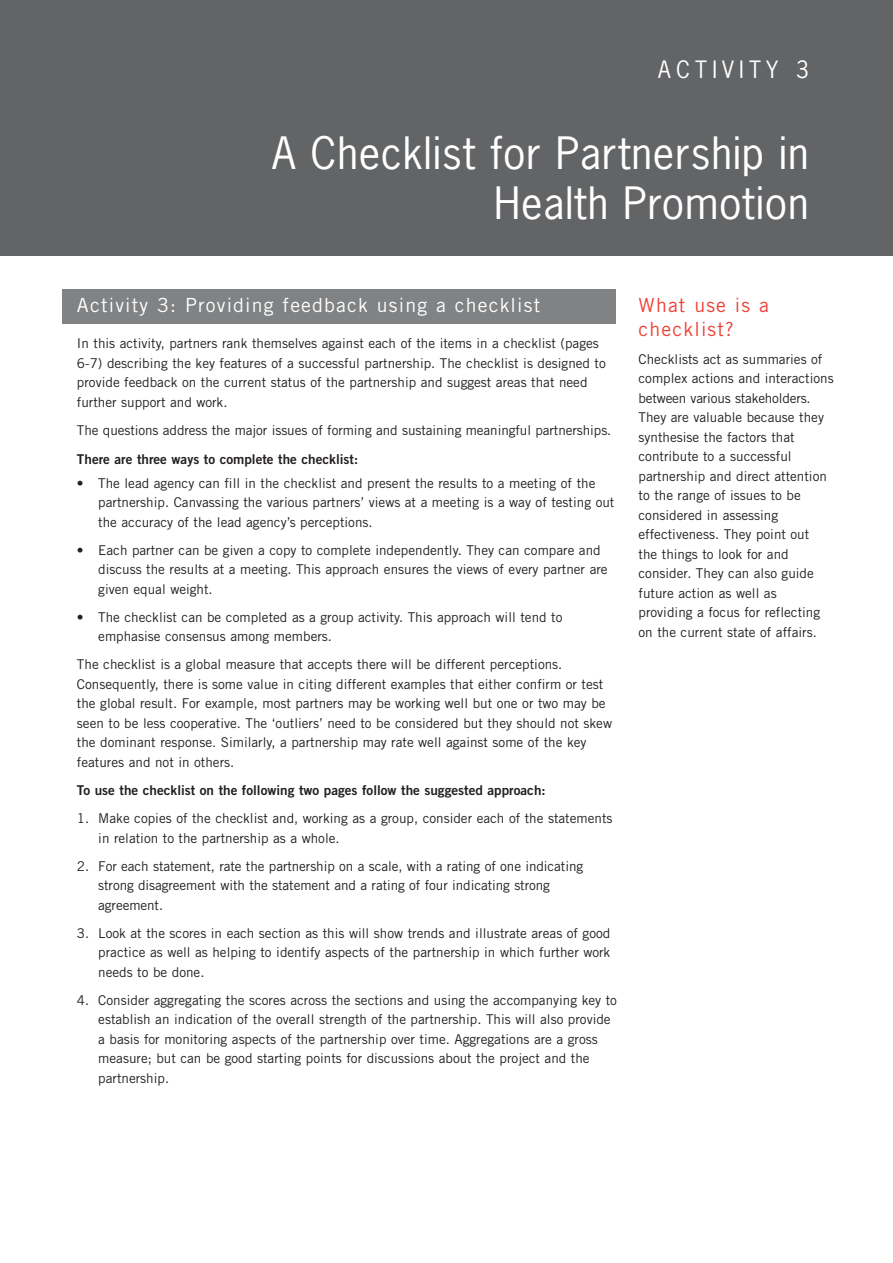
<style>
.page{position:relative;width:893px;height:1263px;background:#fff}
.page>*{position:absolute;margin:0;border:0;box-sizing:border-box;transform-origin:0 0}
.t1{font:42px/49.5px "News Gothic";letter-spacing:.015em;color:#fff;text-align:right}
.t2{font:22.5px "News Gothic";letter-spacing:.23em;color:#fff}
.t3{font:19.5px "Trade Gothic";letter-spacing:.06em;color:#fff}
.t4{font:19.5px/24px "Trade Gothic";letter-spacing:.06em;color:#ef4035}
.t5{font:13.5px/19.5px "Trade Gothic";color:#231f1f}
.t6{font:13.5px "Trade Gothic Bold Two";color:#231f1f}
</style>
<div class="page">
<div style="left:62px;top:289px;width:553px;height:34px;background:#808284"></div>
<div style="left:0;top:0;width:892px;height:255px;background:#636466"></div>
<h2 class="t2" style="left:658px;top:60px;width:152px">ACTIVITY 3</h2>
<h1 class="t1" style="left:272px;top:132px;width:538px">A Checklist for Partnership in<br>Health Promotion</h1>
<h3 class="t3" style="left:77px;top:298px;width:464px">Activity 3: Providing feedback using a checklist</h3>
<p class="t5" style="left:77px;top:335px;width:530px">In this activity, partners rank themselves against each of the items in a checklist (pages 6-7) describing the key features of a successful partnership. The checklist is designed to provide feedback on the current status of the partnership and suggest areas that need further support and work.</p>
<p class="t5" style="left:77px;top:421px;width:536px">The questions address the major issues of forming and sustaining meaningful partnerships.</p>
<p class="t6" style="left:77px;top:454px;width:283px">There are three ways to complete the checklist:</p>
<p class="t5" style="left:98px;top:475px;width:517px;text-indent:-21px">• The lead agency can fill in the checklist and present the results to a meeting of the partnership. Canvassing the various partners’ views at a meeting is a way of testing out the accuracy of the lead agency’s perceptions.</p>
<p class="t5" style="left:98px;top:542px;width:511px;text-indent:-21px">• Each partner can be given a copy to complete independently. They can compare and discuss the results at a meeting. This approach ensures the views of every partner are given equal weight.</p>
<p class="t5" style="left:98px;top:609px;width:465px;text-indent:-21px">• The checklist can be completed as a group activity. This approach will tend to emphasise consensus among members.</p>
<p class="t5" style="left:77px;top:656px;width:536px">The checklist is a global measure that accepts there will be different perceptions.<br>Consequently, there is some value in citing different examples that either confirm or test the global result. For example, most partners may be working well but one or two may be seen to be less cooperative. The ‘outliers’ need to be considered but they should not skew the dominant response. Similarly, a partnership may rate well against some of the key features and not in others.</p>
<p class="t6" style="left:77px;top:785px;width:470px">To use the checklist on the following two pages follow the suggested approach:</p>
<p class="t5" style="left:98px;top:810px;width:516px;text-indent:-21px">1. Make copies of the checklist and, working as a group, consider each of the statements in relation to the partnership as a whole.</p>
<p class="t5" style="left:98px;top:857px;width:486px;text-indent:-21px">2. For each statement, rate the partnership on a scale, with a rating of one indicating strong disagreement with the statement and a rating of four indicating strong agreement.</p>
<p class="t5" style="left:98px;top:924px;width:513px;text-align:justify;text-indent:-21px">3. Look at the scores in each section as this will show trends and illustrate areas of good practice as well as helping to identify aspects of the partnership in which further work needs to be done.</p>
<p class="t5" style="left:98px;top:991px;width:520px;text-indent:-21px">4. Consider aggregating the scores across the sections and using the accompanying key to establish an indication of the overall strength of the partnership. This will also provide a basis for monitoring aspects of the partnership over time. Aggregations are a gross measure; but can be good starting points for discussions about the project and the partnership.</p>
<h3 class="t4" style="left:638px;top:295px;width:132px">What use is a checklist?</h3>
<p class="t5" style="left:638px;top:350px;width:197px">Checklists act as summaries of complex actions and interactions between various stakeholders.<br>They are valuable because they synthesise the factors that contribute to a successful partnership and direct attention to the range of issues to be considered in assessing effectiveness. They point out<br>the things to look for and consider. They can also guide future action as well as providing a focus for reflecting on the current state of affairs.</p>
</div>
